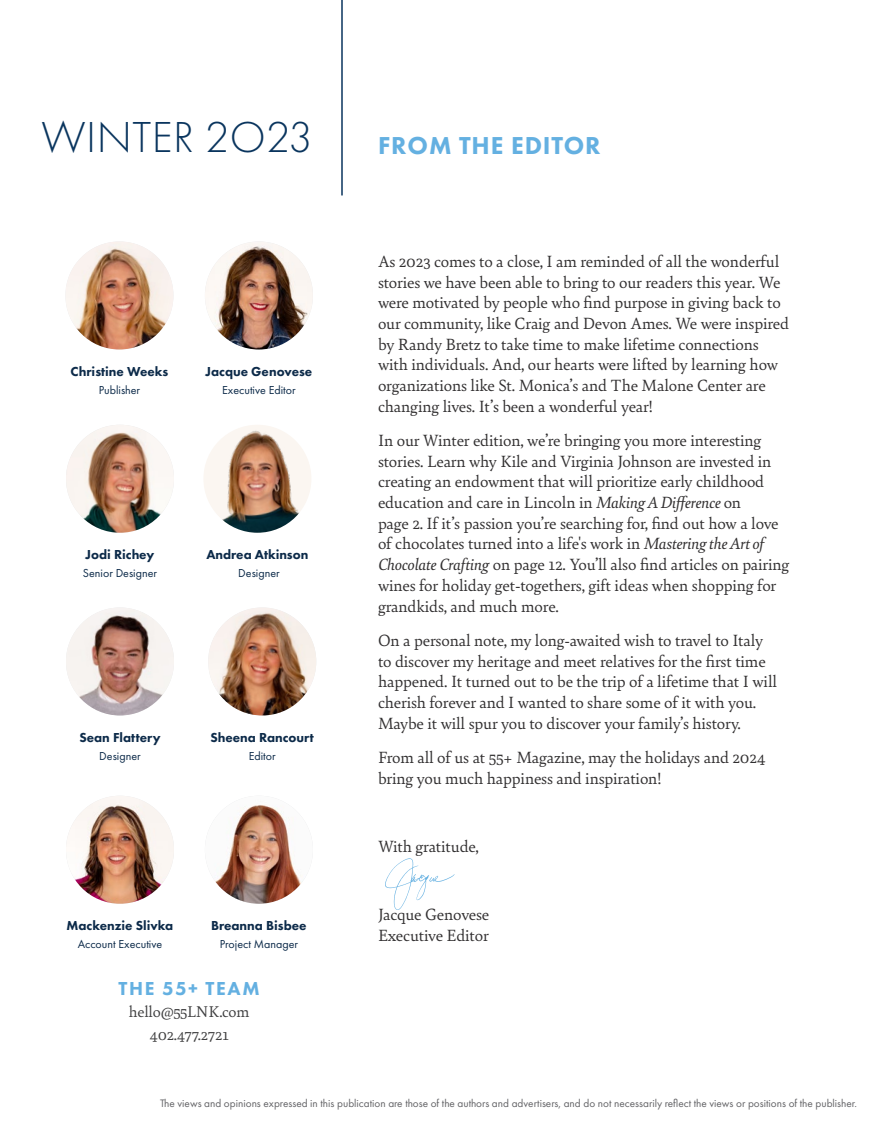
<style>
.page{position:relative;width:891px;height:1134px;background:#fff}
.page>*{position:absolute;margin:0;border:0;box-sizing:border-box;transform-origin:0 0}
.t1{font:300 45px "Futura PT";letter-spacing:.01em;color:#0a355e}
.t2{font:800 25.35px "Futura PT";letter-spacing:.035em;color:#64b0e1}
.t3{font:800 19.5px "Futura PT";letter-spacing:.085em;color:#64b0e1}
.t4{font:17.25px/20.7px "Bely";letter-spacing:-.01em;color:#312f30}
.t5{font:16.5px/22.5px "Bely";letter-spacing:-.01em;color:#3e3e3f;text-align:center}
.t6{font:800 13.5px "Futura PT";color:#0c2a49}
.t7{font:12px "Futura PT";color:#0c2a49}
.t8{font:11.25px "Futura PT";color:#636366}
.s1{font-style:italic}
</style>
<div class="page">
<img style="left:65px;top:242px;width:108px;height:108px;border-radius:54px">
<img style="left:205px;top:242px;width:108px;height:108px;border-radius:54px">
<img style="left:66px;top:796px;width:108px;height:108px;border-radius:54px">
<img style="left:203px;top:425px;width:108px;height:108px;border-radius:54px">
<img style="left:208px;top:608px;width:108px;height:108px;border-radius:54px">
<hr style="left:341px;top:0;width:2px;height:195px;background:#0a355e">
<img style="left:205px;top:796px;width:108px;height:108px;border-radius:54px">
<img style="left:66px;top:425px;width:108px;height:108px;border-radius:54px">
<svg style="left:385px;top:858px;width:70px;height:52px"></svg>
<img style="left:66px;top:608px;width:108px;height:108px;border-radius:54px">
<h1 class="t1" style="left:41px;top:112px;width:273px">WINTER 2O23</h1>
<p class="t6" style="left:71px;top:363px;width:99px">Christine Weeks</p>
<p class="t7" style="left:99px;top:383px;width:43px">Publisher</p>
<p class="t6" style="left:206px;top:363px;width:108px">Jacque Genovese</p>
<p class="t7" style="left:222px;top:383px;width:75px">Executive Editor</p>
<p class="t6" style="left:85px;top:547px;width:71px">Jodi Richey</p>
<p class="t7" style="left:83px;top:566px;width:76px">Senior Designer</p>
<p class="t6" style="left:206px;top:547px;width:104px">Andrea Atkinson</p>
<p class="t7" style="left:238px;top:566px;width:43px">Designer</p>
<p class="t6" style="left:79px;top:729px;width:83px">Sean Flattery</p>
<p class="t7" style="left:99px;top:749px;width:43px">Designer</p>
<p class="t6" style="left:211px;top:729px;width:105px">Sheena Rancourt</p>
<p class="t7" style="left:249px;top:749px;width:28px">Editor</p>
<p class="t6" style="left:67px;top:918px;width:108px">Mackenzie Slivka</p>
<p class="t7" style="left:78px;top:937px;width:86px">Account Executive</p>
<p class="t6" style="left:211px;top:918px;width:97px">Breanna Bisbee</p>
<p class="t7" style="left:220px;top:937px;width:80px">Project Manager</p>
<p class="t3" style="left:119px;top:976px;width:143px">THE 55+ TEAM</p>
<p class="t5" style="left:129px;top:1000px;width:122px">hello@55LNK.com<br>402.477.2721</p>
<h2 class="t2" style="left:378px;top:130px;width:224px">FROM THE EDITOR</h2>
<p class="t4" style="left:378px;top:250px;width:413px">As 2023 comes to a close, I am reminded of all the wonderful stories we have been able to bring to our readers this year. We were motivated by people who find purpose in giving back to our community, like Craig and Devon Ames. We were inspired by Randy Bretz to take time to make lifetime connections with individuals. And, our hearts were lifted by learning how organizations like St. Monica’s and The Malone Center are changing lives. It’s been a wonderful year!</p>
<p class="t4" style="left:378px;top:429px;width:413px">In our Winter edition, we’re bringing you more interesting stories. Learn why Kile and Virginia Johnson are invested in creating an endowment that will prioritize early childhood education and care in Lincoln in <span class="s1">Making A Difference</span> on<br>page 2. If it’s passion you’re searching for, find out how a love of chocolates turned into a life's work in <span class="s1">Mastering the Art of Chocolate Crafting</span> on page 12. You’ll also find articles on pairing wines for holiday get-togethers, gift ideas when shopping for grandkids, and much more.</p>
<p class="t4" style="left:378px;top:629px;width:401px">On a personal note, my long-awaited wish to travel to Italy to discover my heritage and meet relatives for the first time happened. It turned out to be the trip of a lifetime that I will cherish forever and I wanted to share some of it with you.<br>Maybe it will spur you to discover your family’s history.</p>
<p class="t4" style="left:378px;top:746px;width:389px">From all of us at 55+ Magazine, may the holidays and 2024 bring you much happiness and inspiration!</p>
<p class="t4" style="left:378px;top:835px;width:102px">With gratitude,</p>
<p class="t4" style="left:378px;top:903px;width:113px">Jacque Genovese<br>Executive Editor</p>
<p class="t8" style="left:160px;top:1097px;width:698px">The views and opinions expressed in this publication are those of the authors and advertisers, and do not necessarily reflect the views or positions of the publisher.</p>
</div>
